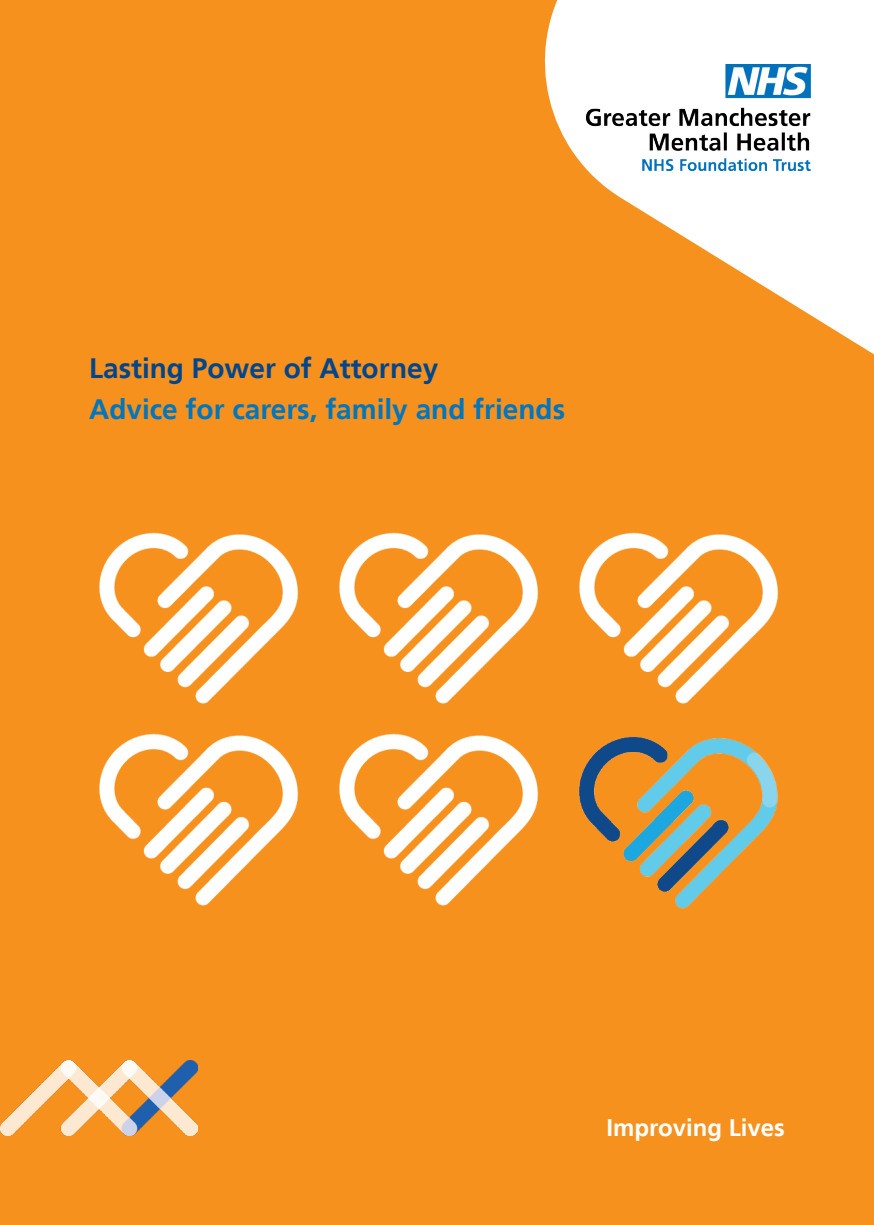
<style>
.page{position:relative;width:874px;height:1225px;background:#fff}
.page>*{position:absolute;margin:0;border:0;box-sizing:border-box;transform-origin:0 0}
.t1{font:700 28px "Frutiger";color:#0076be}
.t2{font:700 28px "Frutiger";color:#01468c}
.t3{font:700 24px "Frutiger";color:#fff}
</style>
<div class="page">
<div style="left:0;top:0;width:873px;height:1225px;background:#f6911e"></div>
<svg style="left:544px;top:0;width:329px;height:354px;fill:#fff"></svg>
<img style="left:586px;top:64px;width:224px;height:106px">
<img style="left:0;top:1060px;width:197px;height:76px">
<img style="left:99px;top:532px;width:200px;height:172px">
<img style="left:339px;top:532px;width:200px;height:172px">
<img style="left:579px;top:532px;width:200px;height:172px">
<img style="left:99px;top:733px;width:200px;height:173px">
<img style="left:339px;top:733px;width:200px;height:173px">
<img style="left:578px;top:736px;width:200px;height:173px">
<p class="t2" style="left:89px;top:352px;width:351px">Lasting Power of Attorney</p>
<p class="t1" style="left:89px;top:393px;width:477px">Advice for carers, family and friends</p>
<p class="t3" style="left:606px;top:1113px;width:180px">Improving Lives</p>
</div>
